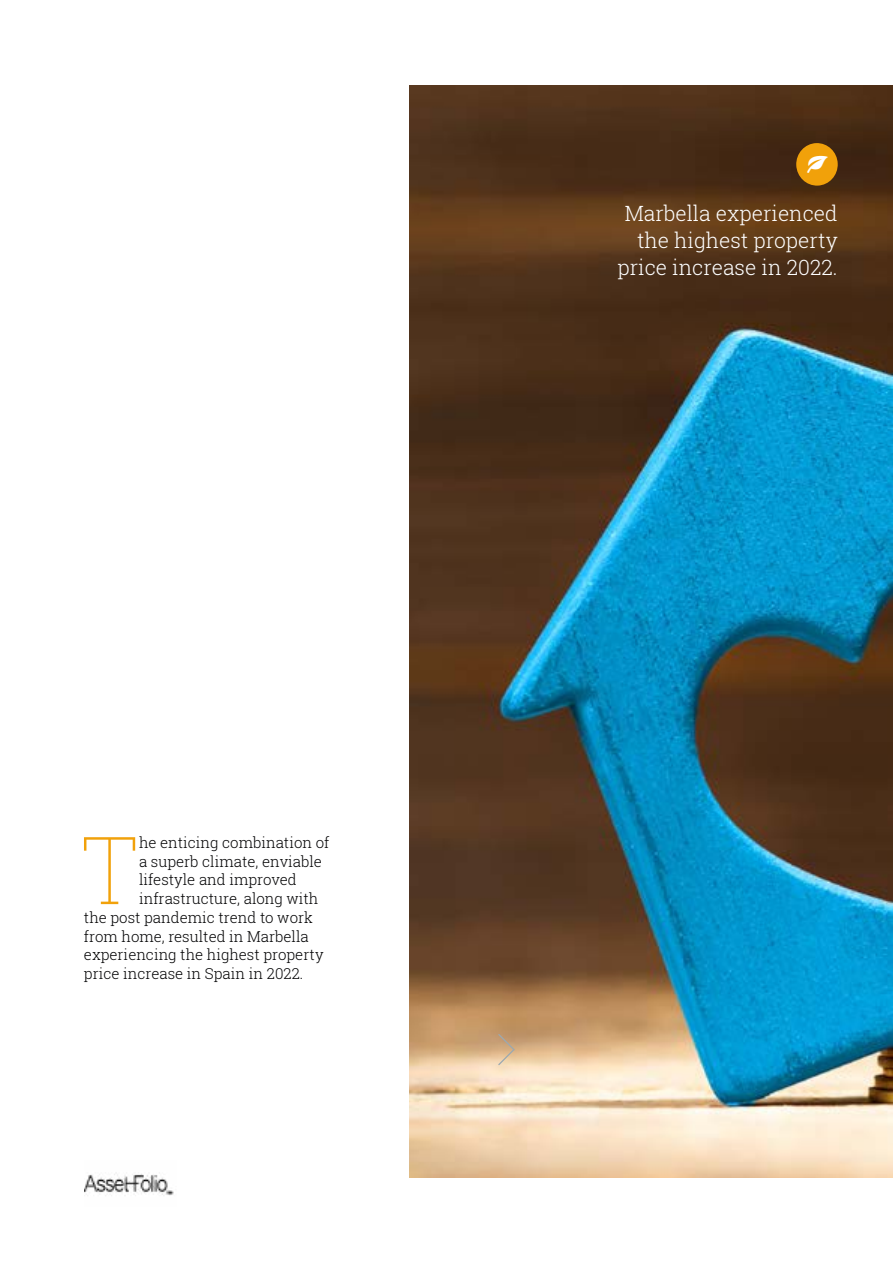
<style>
.page{position:relative;width:893px;height:1263px;background:#fff}
.page>*{position:absolute;margin:0;border:0;box-sizing:border-box;transform-origin:0 0}
.t1{font:100 94.05px "Roboto Slab";color:#f1a10a}
.t2{font:300 21px/27px "Roboto Slab";color:#fff;text-align:right}
.t3{font:300 15px "Roboto Slab";color:#020203}
</style>
<div class="page">
<img style="left:409px;top:85px;width:484px;height:1093px">
<svg style="left:497px;top:1033px;width:19px;height:33px"></svg>
<div style="left:796px;top:143px;width:42px;height:43px;background:#f1a10a;border-radius:50%"></div>
<img style="left:84px;top:1172px;width:90px;height:24px">
<h1 class="t1" style="left:80px;top:805px;width:60px">T</h1>
<p class="t3" style="left:139px;top:832px;width:192px">he enticing combination of</p>
<p class="t3" style="left:139px;top:851px;width:184px">a superb climate, enviable</p>
<p class="t3" style="left:139px;top:870px;width:159px">lifestyle and improved</p>
<p class="t3" style="left:139px;top:888px;width:181px">infrastructure, along with</p>
<p class="t3" style="left:84px;top:907px;width:230px">the post pandemic trend to work</p>
<p class="t3" style="left:84px;top:926px;width:226px">from home, resulted in Marbella</p>
<p class="t3" style="left:84px;top:945px;width:241px">experiencing the highest property</p>
<p class="t3" style="left:84px;top:963px;width:221px">price increase in Spain in 2022.</p>
<h2 class="t2" style="left:617px;top:200px;width:222px">Marbella experienced the highest property price increase in 2022.</h2>
</div>
